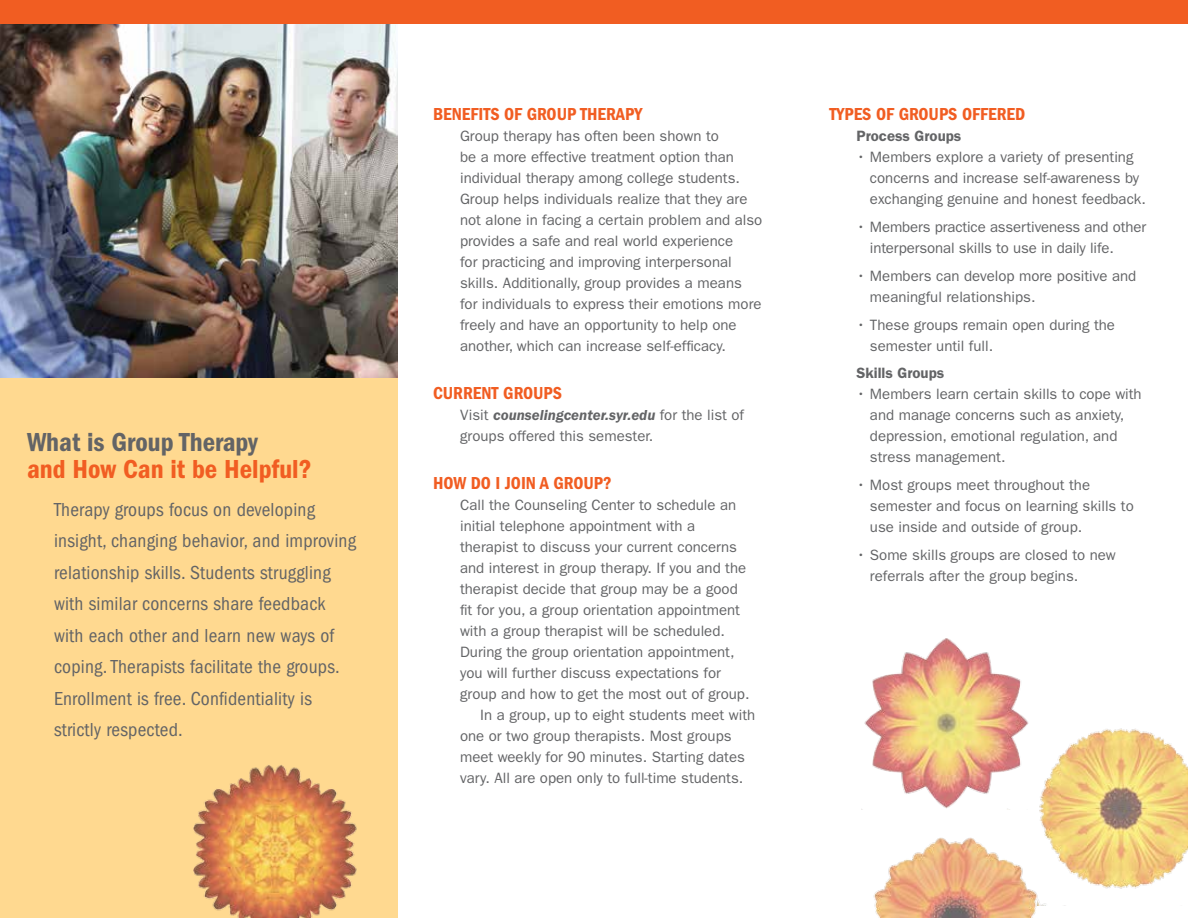
<style>
.page{position:relative;width:1188px;height:918px;background:#fff}
.page>*{position:absolute;margin:0;border:0;box-sizing:border-box;transform-origin:0 0}
.t1{font:27px "ITC Franklin Gothic Std Dm Cd";color:#f15d22}
.t2{font:27px "ITC Franklin Gothic Std Dm Cd";color:#636466}
.t3{font:condensed 19.5px/31.5px "ITC Franklin Gothic Std";letter-spacing:.01em;color:#636466}
.t4{font:18px "ITC Franklin Gothic Std Dm Cd";color:#f15d22}
.t5{font:15px/21px "ITC Franklin Gothic Std";color:#636466}
.t6{font:600 15px "ITC Franklin Gothic Std";color:#636466}
.s1{font-weight:600;font-style:italic}
</style>
<div class="page">
<svg style="left:397px;top:57px;width:1px;height:861px"></svg>
<div style="left:0;top:375px;width:397px;height:543px;background:#ffd990"></div>
<img style="left:0;top:24px;width:397px;height:354px">
<div style="left:0;top:0;width:1188px;height:24px;background:#f15d22"></div>
<img style="left:1039px;top:728px;width:149px;height:177px">
<img style="left:873px;top:836px;width:169px;height:82px">
<img style="left:861px;top:638px;width:168px;height:172px">
<img style="left:194px;top:765px;width:163px;height:153px">
<h1 class="t2" style="left:27px;top:426px;width:232px">What is Group Therapy</h1>
<h1 class="t1" style="left:27px;top:453px;width:286px">and How Can it be Helpful?</h1>
<p class="t3" style="left:54px;top:494px;width:304px">Therapy groups focus on developing insight, changing behavior, and improving relationship skills. Students struggling with similar concerns share feedback with each other and learn new ways of coping. Therapists facilitate the groups.<br>Enrollment is free. Confidentiality is strictly respected.</p>
<p class="t4" style="left:433px;top:104px;width:211px">BENEFITS OF GROUP THERAPY</p>
<p class="t5" style="left:460px;top:126px;width:304px">Group therapy has often been shown to<br>be a more effective treatment option than individual therapy among college students.<br>Group helps individuals realize that they are not alone in facing a certain problem and also provides a safe and real world experience<br>for practicing and improving interpersonal skills. Additionally, group provides a means for individuals to express their emotions more freely and have an opportunity to help one another, which can increase self-efficacy.</p>
<p class="t4" style="left:433px;top:383px;width:130px">CURRENT GROUPS</p>
<p class="t5" style="left:460px;top:405px;width:286px">Visit <span class="s1">counselingcenter.syr.edu</span> for the list of groups offered this semester.</p>
<p class="t4" style="left:433px;top:473px;width:180px">HOW DO I JOIN A GROUP?</p>
<p class="t5" style="left:460px;top:495px;width:278px">Call the Counseling Center to schedule an</p>
<p class="t5" style="left:460px;top:516px;width:237px">initial telephone appointment with a</p>
<p class="t5" style="left:460px;top:537px;width:279px">therapist to discuss your current concerns</p>
<p class="t5" style="left:460px;top:558px;width:288px">and interest in group therapy. If you and the</p>
<p class="t5" style="left:460px;top:579px;width:279px">therapist decide that group may be a good</p>
<p class="t5" style="left:460px;top:600px;width:282px">fit for you, a group orientation appointment</p>
<p class="t5" style="left:460px;top:621px;width:266px">with a group therapist will be scheduled.</p>
<p class="t5" style="left:460px;top:642px;width:276px">During the group orientation appointment,</p>
<p class="t5" style="left:460px;top:663px;width:262px">you will further discuss expectations for</p>
<p class="t5" style="left:460px;top:684px;width:291px">group and how to get the most out of group.</p>
<p class="t5" style="left:480px;top:705px;width:276px">In a group, up to eight students meet with</p>
<p class="t5" style="left:460px;top:726px;width:273px">one or two group therapists. Most groups</p>
<p class="t5" style="left:460px;top:747px;width:286px">meet weekly for 90 minutes. Starting dates</p>
<p class="t5" style="left:460px;top:768px;width:285px">vary. All are open only to full-time students.</p>
<p class="t4" style="left:829px;top:104px;width:197px">TYPES OF GROUPS OFFERED</p>
<p class="t6" style="left:856px;top:127px;width:106px">Process Groups</p>
<p class="t5" style="left:870px;top:147px;width:278px;text-indent:-14px">• Members explore a variety of presenting concerns and increase self-awareness by exchanging genuine and honest feedback.</p>
<p class="t5" style="left:870px;top:217px;width:278px;text-indent:-14px">• Members practice assertiveness and other interpersonal skills to use in daily life.</p>
<p class="t5" style="left:870px;top:265px;width:268px;text-indent:-14px">• Members can develop more positive and meaningful relationships.</p>
<p class="t5" style="left:870px;top:314px;width:247px;text-indent:-14px">• These groups remain open during the semester until full.</p>
<p class="t6" style="left:856px;top:364px;width:89px">Skills Groups</p>
<p class="t5" style="left:870px;top:384px;width:273px;text-indent:-14px">• Members learn certain skills to cope with and manage concerns such as anxiety, depression, emotional regulation, and stress management.</p>
<p class="t5" style="left:870px;top:475px;width:265px;text-indent:-14px">• Most groups meet throughout the semester and focus on learning skills to use inside and outside of group.</p>
<p class="t5" style="left:870px;top:544px;width:247px;text-indent:-14px">• Some skills groups are closed to new referrals after the group begins.</p>
</div>
